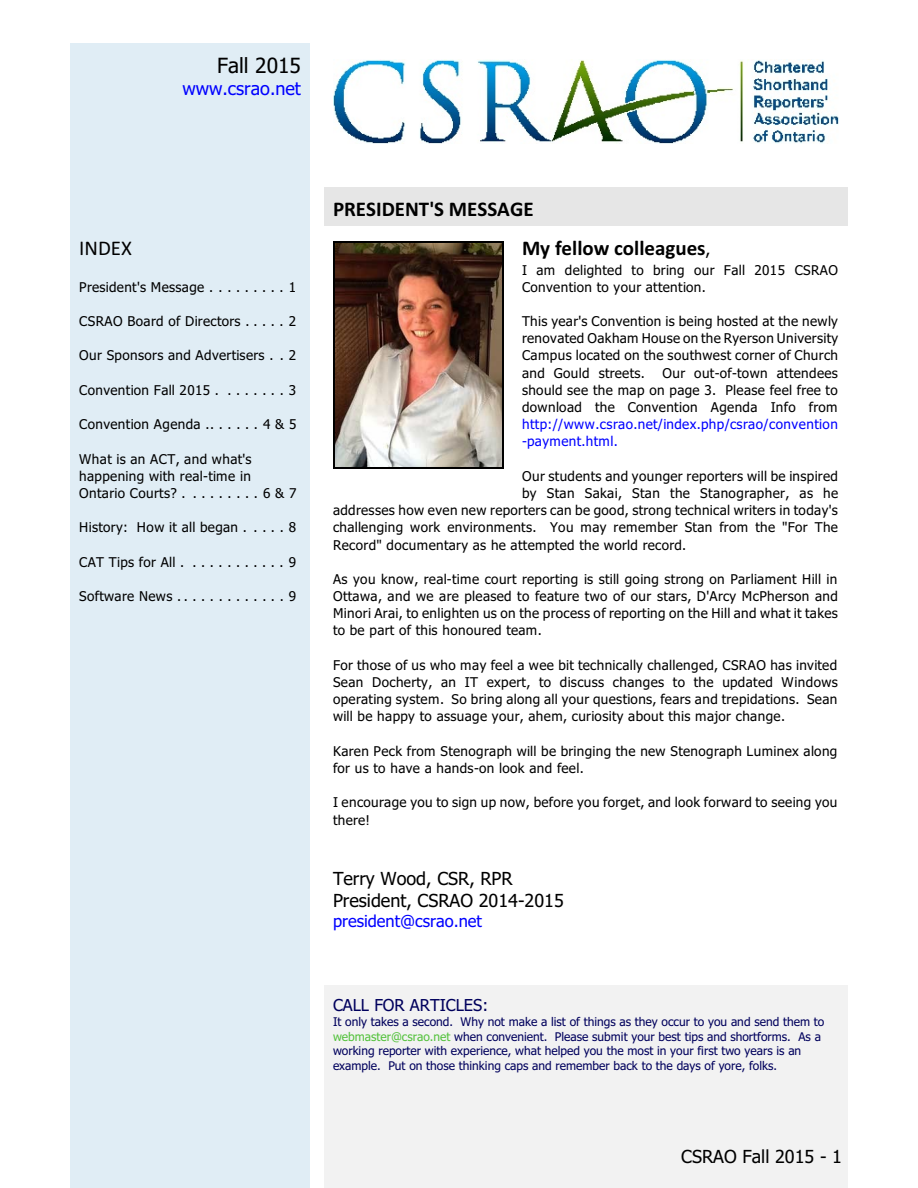
<style>
.page{position:relative;width:918px;height:1188px;background:#fff}
.page>*{position:absolute;margin:0;border:0;box-sizing:border-box;transform-origin:0 0}
.t1{font:700 21px "Calibri";color:#000}
.t2{font:21px "Tahoma";color:#000}
.t3{font:21px "Calibri";color:#000}
.t4{font:18px/21.8px "Tahoma";color:#000}
.t5{font:18px "Tahoma";color:#00f}
.t6{font:16.5px "Tahoma";color:#00f}
.t7{font:16.5px "Tahoma";color:#00005c}
.t8{font:13.5px/17.2px "Tahoma";letter-spacing:.025em;color:#000}
.t9{font:13.5px/17.2px "Tahoma";letter-spacing:.03em;color:#00f}
.t10{font:12px/14.4px "Tahoma";color:#00005c}
.s1{font-family:"Tahoma";font-weight:400;font-size:16.5px}
.s2{color:#54c23d}
</style>
<div class="page">
<div style="left:70px;top:43px;width:240px;height:144px;background:#e0edf5"></div>
<div style="left:70px;top:187px;width:240px;height:39px;background:#e0edf5"></div>
<div style="left:324px;top:187px;width:524px;height:39px;background:#e6e6e6"></div>
<div style="left:70px;top:226px;width:240px;height:759px;background:#e0edf5"></div>
<div style="left:70px;top:986px;width:240px;height:202px;background:#e0edf5"></div>
<div style="left:324px;top:986px;width:524px;height:202px;background:#f2f2f2"></div>
<img style="left:333px;top:59px;width:506px;height:84px">
<img style="left:334px;top:242px;width:168px;height:225px">
<hr style="left:333px;top:241px;width:1px;height:228px;background:#000">
<hr style="left:502px;top:241px;width:2px;height:228px;background:#000">
<hr style="left:333px;top:241px;width:171px;height:1px;background:#000">
<hr style="left:333px;top:467px;width:171px;height:2px;background:#000">
<h1 class="t2" style="left:217px;top:57px;width:85px">Fall 2015</h1>
<h2 class="t5" style="left:182px;top:82px;width:120px">www.csrao.net</h2>
<h1 class="t3" style="left:79px;top:239px;width:54px">INDEX</h1>
<p class="t8" style="left:79px;top:279px;width:219px">President's Message . . . . . . . . . 1</p>
<p class="t8" style="left:79px;top:314px;width:219px">CSRAO Board of Directors . . . . . 2</p>
<p class="t8" style="left:79px;top:348px;width:219px">Our Sponsors and Advertisers . . 2</p>
<p class="t8" style="left:79px;top:382px;width:219px">Convention Fall 2015 . . . . . . . . 3</p>
<p class="t8" style="left:79px;top:417px;width:219px">Convention Agenda .. . . . . . 4 &amp; 5</p>
<p class="t8" style="left:79px;top:451px;width:219px">What is an ACT, and what's happening with real-time in<br>OntarioCourts?. ........6&amp;7</p>
<p class="t8" style="left:79px;top:520px;width:219px">History: How it all began . . . . . 8</p>
<p class="t8" style="left:79px;top:554px;width:219px">CATTipsforAll. ...........9</p>
<p class="t8" style="left:79px;top:589px;width:219px">SoftwareNews.............9</p>
<h1 class="t1" style="left:333px;top:200px;width:202px">PRESIDENT'S MESSAGE</h1>
<h1 class="t1" style="left:522px;top:239px;width:190px">My fellow colleagues<span class="s1">,</span></h1>
<p class="t8" style="left:522px;top:262px;width:318px">I am delighted to bring our Fall 2015 CSRAO<br>Convention to your attention.</p>
<p class="t8" style="left:522px;top:314px;width:318px;text-align:justify">This year's Convention is being hosted at the newly renovated Oakham House on the Ryerson University Campus located on the southwest corner of Church and Gould streets.</p>
<p class="t8" style="left:522px;top:365px;width:317px;text-align:justify;text-indent:140px">Our out-of-town attendees should see the map on page 3. Please feel free to download the Convention Agenda Info from</p>
<p class="t9" style="left:522px;top:417px;width:317px">http://www.csrao.net/index.php/csrao/convention -payment.html.</p>
<p class="t8" style="left:522px;top:468px;width:317px">Our students and younger reporters will be inspired</p>
<p class="t8" style="left:522px;top:486px;width:318px">by Stan Sakai, Stan the Stanographer, as he</p>
<p class="t8" style="left:333px;top:503px;width:506px">addresses how even new reporters can be good, strong technical writers in today's</p>
<p class="t8" style="left:333px;top:520px;width:507px">challenging work environments. You may remember Stan from the "For The</p>
<p class="t8" style="left:333px;top:537px;width:355px">Record" documentary as he attempted the world record.</p>
<p class="t8" style="left:333px;top:572px;width:506px;text-align:justify">As you know, real-time court reporting is still going strong on Parliament Hill in Ottawa, and we are pleased to feature two of our stars, D'Arcy McPherson and Minori Arai, to enlighten us on the process of reporting on the Hill and what it takes to be part of this honoured team.</p>
<p class="t8" style="left:333px;top:657px;width:506px;text-align:justify">For those of us who may feel a wee bit technically challenged, CSRAO has invited Sean Docherty, an IT expert, to discuss changes to the updated Windows operating system. So bring along all your questions, fears and trepidations. Sean will be happy to assuage your, ahem, curiosity about this major change.</p>
<p class="t8" style="left:333px;top:743px;width:506px">Karen Peck from Stenograph will be bringing the new Stenograph Luminex along for us to have a hands-on look and feel.</p>
<p class="t8" style="left:333px;top:795px;width:506px">I encourage you to sign up now, before you forget, and look forward to seeing you there!</p>
<h2 class="t4" style="left:333px;top:869px;width:232px">Terry Wood, CSR, RPR<br>President, CSRAO 2014-2015</h2>
<p class="t6" style="left:333px;top:915px;width:151px">president@csrao.net</p>
<p class="t7" style="left:333px;top:998px;width:157px">CALL FOR ARTICLES:</p>
<p class="t10" style="left:333px;top:1016px;width:493px">It only takes a second. Why not make a list of things as they occur to you and send them to <span class="s2">webmaster@csrao.net</span> when convenient. Please submit your best tips and shortforms. As a working reporter with experience, what helped you the most in your first two years is an example. Put on those thinking caps and remember back to the days of yore, folks.</p>
<h2 class="t4" style="left:681px;top:1147px;width:162px">CSRAO Fall 2015 - 1</h2>
</div>
